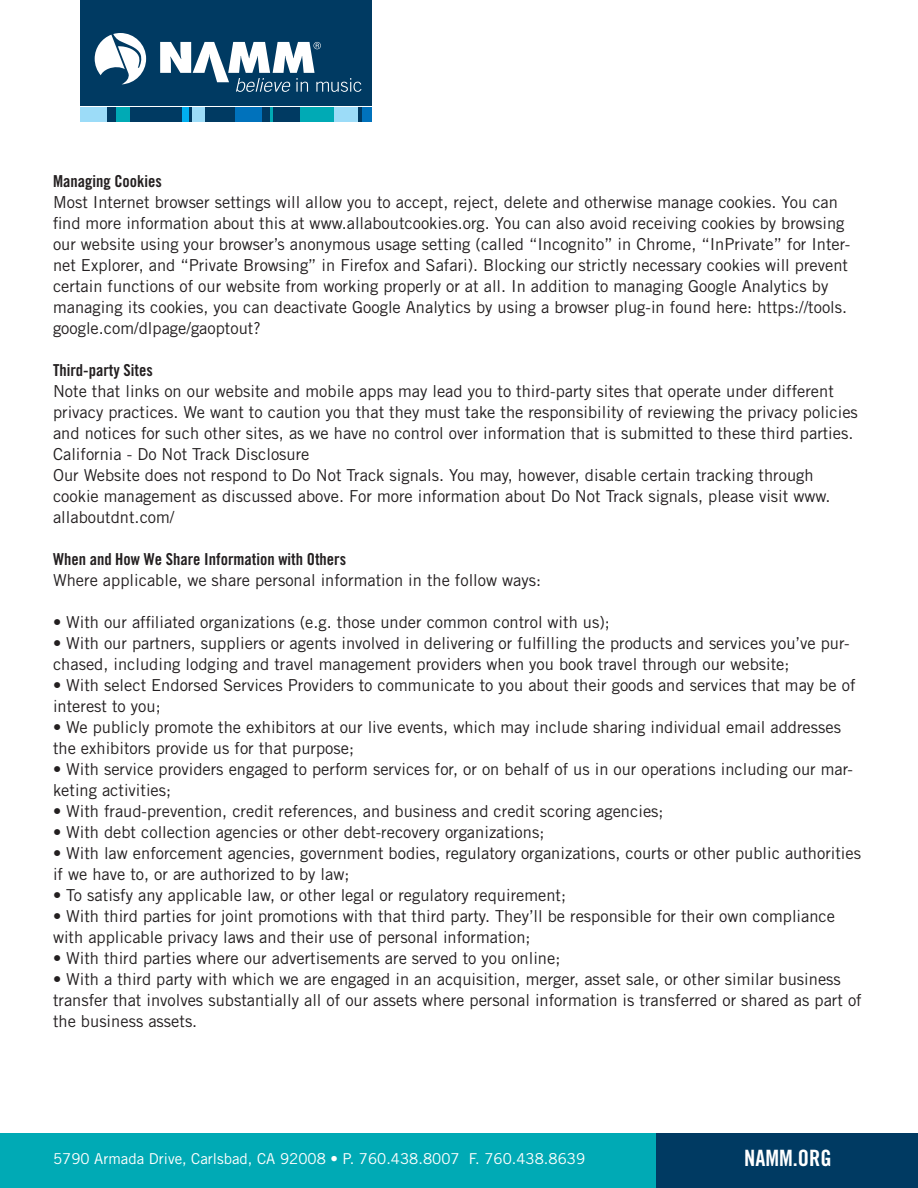
<style>
.page{position:relative;width:918px;height:1188px;background:#fff}
.page>*{position:absolute;margin:0;border:0;box-sizing:border-box;transform-origin:0 0}
.t1{font:22.5px "Trade Gothic Bold Cond Twenty";color:#fff}
.t2{font:16.5px/21px "Trade Gothic";color:#231f20}
.t3{font:16.5px "Trade Gothic Bold Cond Twenty";color:#231f20}
.t4{font:15px "Trade Gothic";color:#fff}
</style>
<div class="page">
<div style="left:656px;top:1133px;width:262px;height:55px;background:#003a62"></div>
<div style="left:0;top:1133px;width:656px;height:55px;background:#00aab5"></div>
<svg style="left:81px;top:105px;width:291px;height:1px"></svg>
<div style="left:81px;top:0;width:291px;height:105px;background:#003a62"></div>
<div style="left:81px;top:107px;width:26px;height:14px;background:#9cdcf8"></div>
<div style="left:107px;top:107px;width:82px;height:14px;background:#003a62"></div>
<div style="left:116px;top:107px;width:14px;height:14px;background:#00aab5"></div>
<div style="left:182px;top:107px;width:8px;height:14px;background:#00aeef"></div>
<div style="left:189px;top:107px;width:82px;height:14px;background:#003a62"></div>
<div style="left:235px;top:107px;width:26px;height:14px;background:#0072bc"></div>
<div style="left:271px;top:107px;width:64px;height:14px;background:#00aab5"></div>
<div style="left:273px;top:107px;width:27px;height:14px;background:#003a62"></div>
<div style="left:334px;top:107px;width:38px;height:14px;background:#9cdcf8"></div>
<div style="left:362px;top:107px;width:10px;height:14px;background:#0072bc"></div>
<hr style="left:358px;top:107px;width:4px;height:14px;background:#003a62">
<div style="left:193px;top:107px;width:12px;height:14px;background:#9cdcf8"></div>
<svg style="left:95px;top:33px;width:51px;height:51px"></svg>
<svg style="left:160px;top:42px;width:202px;height:50px"></svg>
<p class="t3" style="left:53px;top:171px;width:110px">Managing Cookies</p>
<p class="t2" style="left:53px;top:192px;width:799px">Most Internet browser settings will allow you to accept, reject, delete and otherwise manage cookies. You can find more information about this at www.allaboutcookies.org. You can also avoid receiving cookies by browsing our website using your browser’s anonymous usage setting (called “Incognito” in Chrome, “InPrivate” for Inter&shy;net Explorer, and “Private Browsing” in Firefox and Safari). Blocking our strictly necessary cookies will prevent certain functions of our website from working properly or at all. In addition to managing Google Analytics by managing its cookies, you can deactivate Google Analytics by using a browser plug-in found here: https://tools. google.com/dlpage/gaoptout?</p>
<p class="t3" style="left:53px;top:360px;width:101px">Third-party Sites</p>
<p class="t2" style="left:53px;top:381px;width:806px">Note that links on our website and mobile apps may lead you to third-party sites that operate under different privacy practices. We want to caution you that they must take the responsibility of reviewing the privacy policies and notices for such other sites, as we have no control over information that is submitted to these third parties.</p>
<p class="t2" style="left:53px;top:444px;width:258px">California - Do Not Track Disclosure</p>
<p class="t2" style="left:53px;top:465px;width:779px">Our Website does not respond to Do Not Track signals. You may, however, disable certain tracking through cookie management as discussed above. For more information about Do Not Track signals, please visit www. allaboutdnt.com/</p>
<p class="t3" style="left:53px;top:549px;width:295px">When and How We Share Information with Others</p>
<p class="t2" style="left:53px;top:570px;width:490px">Where applicable, we share personal information in the follow ways:</p>
<p class="t2" style="left:53px;top:612px;width:558px">• With our affiliated organizations (e.g. those under common control with us);</p>
<p class="t2" style="left:53px;top:633px;width:798px">• With our partners, suppliers or agents involved in delivering or fulfilling the products and services you’ve pur&shy;chased, including lodging and travel management providers when you book travel through our website;</p>
<p class="t2" style="left:53px;top:675px;width:804px">• With select Endorsed Services Providers to communicate to you about their goods and services that may be of interest to you;</p>
<p class="t2" style="left:53px;top:717px;width:790px">• We publicly promote the exhibitors at our live events, which may include sharing individual email addresses the exhibitors provide us for that purpose;</p>
<p class="t2" style="left:53px;top:759px;width:802px">• With service providers engaged to perform services for, or on behalf of us in our operations including our mar&shy;keting activities;</p>
<p class="t2" style="left:53px;top:801px;width:612px">• With fraud-prevention, credit references, and business and credit scoring agencies;</p>
<p class="t2" style="left:53px;top:822px;width:493px">• With debt collection agencies or other debt-recovery organizations;</p>
<p class="t2" style="left:53px;top:843px;width:810px">• With law enforcement agencies, government bodies, regulatory organizations, courts or other public authorities if we have to, or are authorized to by law;</p>
<p class="t2" style="left:53px;top:885px;width:515px">• To satisfy any applicable law, or other legal or regulatory requirement;</p>
<p class="t2" style="left:53px;top:906px;width:784px">• With third parties for joint promotions with that third party. They’ll be responsible for their own compliance with applicable privacy laws and their use of personal information;</p>
<p class="t2" style="left:53px;top:948px;width:509px">• With third parties where our advertisements are served to you online;</p>
<p class="t2" style="left:53px;top:969px;width:810px">• With a third party with which we are engaged in an acquisition, merger, asset sale, or other similar business transfer that involves substantially all of our assets where personal information is transferred or shared as part of the business assets.</p>
<p class="t4" style="left:53px;top:1150px;width:534px">5790 Armada Drive, Carlsbad, CA 92008 • P. 760.438.8007 F. 760.438.8639</p>
<p class="t1" style="left:744px;top:1144px;width:89px">NAMM.ORG</p>
</div>
